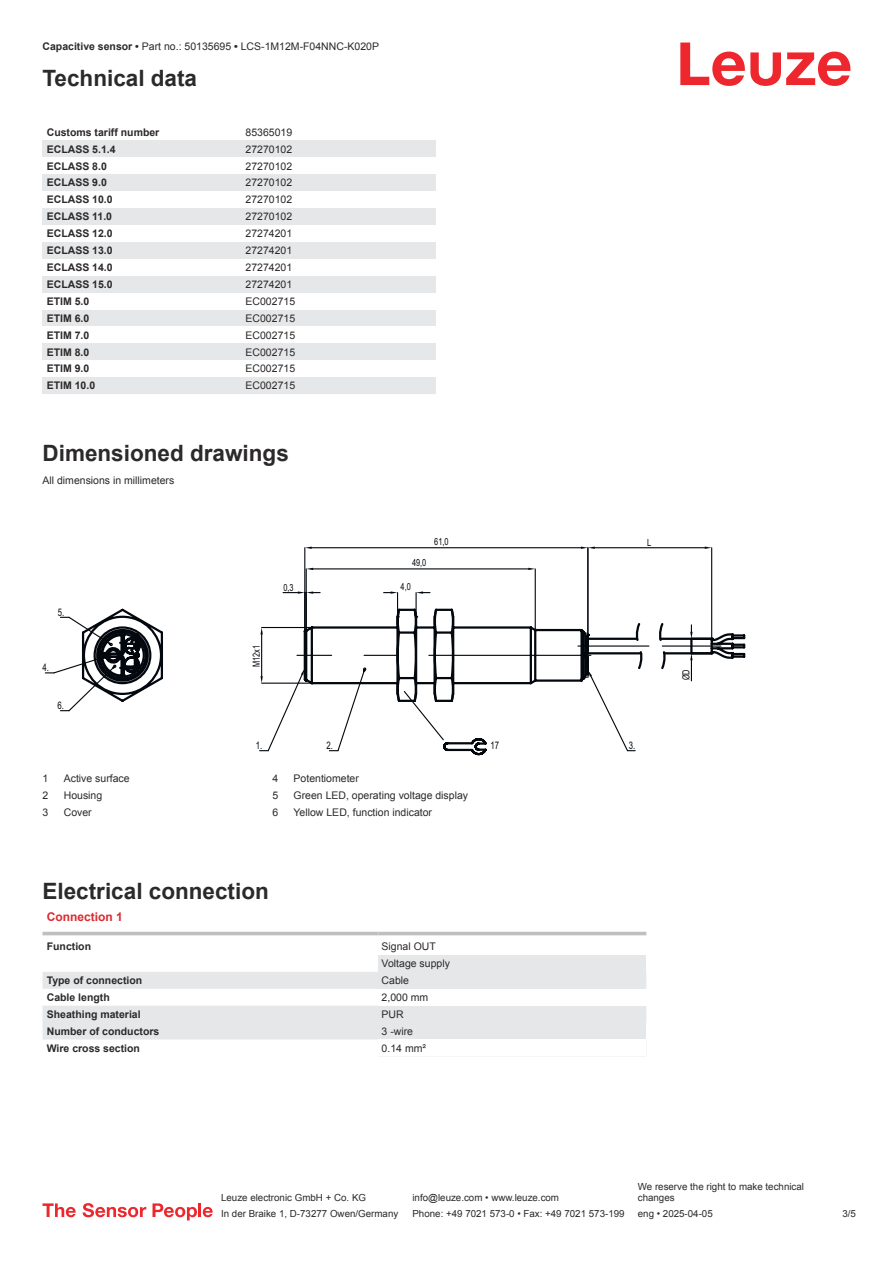
<style>
.page{position:relative;width:893px;height:1263px;background:#fff}
.page>*{position:absolute;margin:0;border:0;box-sizing:border-box;transform-origin:0 0}
.t1{font:700 22.5px "Arial";color:#2b292a}
.t2{font:700 12px "Arial";color:#db2a30}
.t3{font:10.5px/17px "Arial";color:#2b292a}
.t4{font:700 10.5px "Arial";color:#2b292a}
.t5{font:10.35px "Arial";color:#03080e;scale:.75 1}
.t6{font:9.75px/11.7px "Arial";color:#2b292a}
.t7{font:9.75px "Arial";color:#03080e;scale:.75 1}
.s1{font-weight:700}
</style>
<div class="page">
<svg style="left:680px;top:43px;width:170px;height:43px"></svg>
<div style="left:43px;top:140px;width:199px;height:17px;background:#e6e7e9"></div>
<div style="left:242px;top:140px;width:194px;height:17px;background:#e6e7e9"></div>
<div style="left:43px;top:174px;width:199px;height:17px;background:#e6e7e9"></div>
<div style="left:242px;top:174px;width:194px;height:17px;background:#e6e7e9"></div>
<div style="left:43px;top:208px;width:199px;height:17px;background:#e6e7e9"></div>
<div style="left:242px;top:208px;width:194px;height:17px;background:#e6e7e9"></div>
<div style="left:43px;top:242px;width:199px;height:17px;background:#e6e7e9"></div>
<div style="left:242px;top:242px;width:194px;height:17px;background:#e6e7e9"></div>
<div style="left:43px;top:276px;width:199px;height:17px;background:#e6e7e9"></div>
<div style="left:242px;top:276px;width:194px;height:17px;background:#e6e7e9"></div>
<div style="left:43px;top:310px;width:199px;height:16px;background:#e6e7e9"></div>
<div style="left:242px;top:310px;width:194px;height:16px;background:#e6e7e9"></div>
<div style="left:43px;top:343px;width:199px;height:17px;background:#e6e7e9"></div>
<div style="left:242px;top:343px;width:194px;height:17px;background:#e6e7e9"></div>
<div style="left:43px;top:377px;width:199px;height:17px;background:#e6e7e9"></div>
<div style="left:242px;top:377px;width:194px;height:17px;background:#e6e7e9"></div>
<svg style="left:43px;top:931px;width:603px;height:5px"></svg>
<svg style="left:43px;top:972px;width:335px;height:68px;fill:#e6e7e9"></svg>
<hr style="left:43px;top:932px;width:335px;height:3px;background:#bdbfc1">
<hr style="left:378px;top:932px;width:268px;height:3px;background:#bdbfc1">
<div style="left:378px;top:955px;width:268px;height:17px;background:#e6e7e9"></div>
<div style="left:378px;top:972px;width:268px;height:17px;background:#e6e7e9"></div>
<div style="left:378px;top:1006px;width:268px;height:16px;background:#e6e7e9"></div>
<div style="left:378px;top:1022px;width:268px;height:17px;background:#e6e7e9"></div>
<svg style="left:43px;top:1203px;width:33px;height:14px"></svg>
<svg style="left:83px;top:1203px;width:63px;height:14px"></svg>
<svg style="left:153px;top:1203px;width:44px;height:17px"></svg>
<hr style="left:198px;top:1203px;width:3px;height:14px;background:#ed272d">
<svg style="left:203px;top:1207px;width:10px;height:10px"></svg>
<svg style="left:472px;top:633px;width:273px;height:122px"></svg>
<hr style="left:306px;top:569px;width:1px;height:61px;background:#03080e">
<hr style="left:535px;top:569px;width:1px;height:61px;background:#03080e">
<hr style="left:313px;top:568px;width:215px;height:1px;background:#03080e">
<svg style="left:306px;top:568px;width:7px;height:2px"></svg>
<svg style="left:528px;top:568px;width:7px;height:2px"></svg>
<hr style="left:711px;top:548px;width:1px;height:90px;background:#03080e">
<hr style="left:595px;top:547px;width:110px;height:1px;background:#03080e">
<svg style="left:705px;top:547px;width:7px;height:2px"></svg>
<hr style="left:304px;top:548px;width:1px;height:83px;background:#03080e">
<hr style="left:587px;top:548px;width:1px;height:87px;background:#03080e">
<hr style="left:312px;top:547px;width:269px;height:1px;background:#03080e">
<svg style="left:305px;top:547px;width:7px;height:2px"></svg>
<svg style="left:581px;top:547px;width:14px;height:2px"></svg>
<svg style="left:260px;top:591px;width:461px;height:161px"></svg>
<svg style="left:45px;top:608px;width:118px;height:104px"></svg>
<p class="t3" style="left:43px;top:39px;width:338px"><span class="s1">Capacitive sensor •</span> Part no.: 50135695 <span class="s1">•</span> LCS-1M12M-F04NNC-K020P</p>
<h1 class="t1" style="left:43px;top:69px;width:156px">Technical data</h1>
<p class="t4" style="left:47px;top:128px;width:114px">Customs tariff number</p>
<p class="t3" style="left:246px;top:125px;width:48px">85365019</p>
<p class="t4" style="left:47px;top:145px;width:70px">ECLASS 5.1.4</p>
<p class="t3" style="left:246px;top:141px;width:48px">27270102</p>
<p class="t4" style="left:47px;top:162px;width:62px">ECLASS 8.0</p>
<p class="t3" style="left:246px;top:158px;width:48px">27270102</p>
<p class="t4" style="left:47px;top:179px;width:62px">ECLASS 9.0</p>
<p class="t3" style="left:246px;top:175px;width:48px">27270102</p>
<p class="t4" style="left:47px;top:195px;width:67px">ECLASS 10.0</p>
<p class="t3" style="left:246px;top:192px;width:48px">27270102</p>
<p class="t4" style="left:47px;top:212px;width:67px">ECLASS 11.0</p>
<p class="t3" style="left:246px;top:209px;width:48px">27270102</p>
<p class="t4" style="left:47px;top:229px;width:67px">ECLASS 12.0</p>
<p class="t3" style="left:246px;top:226px;width:48px">27274201</p>
<p class="t4" style="left:47px;top:246px;width:67px">ECLASS 13.0</p>
<p class="t3" style="left:246px;top:243px;width:48px">27274201</p>
<p class="t4" style="left:47px;top:263px;width:67px">ECLASS 14.0</p>
<p class="t3" style="left:246px;top:260px;width:48px">27274201</p>
<p class="t4" style="left:47px;top:280px;width:67px">ECLASS 15.0</p>
<p class="t3" style="left:246px;top:277px;width:48px">27274201</p>
<p class="t4" style="left:47px;top:297px;width:44px">ETIM 5.0</p>
<p class="t3" style="left:246px;top:294px;width:51px">EC002715</p>
<p class="t4" style="left:47px;top:314px;width:44px">ETIM 6.0</p>
<p class="t3" style="left:246px;top:311px;width:51px">EC002715</p>
<p class="t4" style="left:47px;top:331px;width:44px">ETIM 7.0</p>
<p class="t3" style="left:246px;top:327px;width:51px">EC002715</p>
<p class="t4" style="left:47px;top:348px;width:44px">ETIM 8.0</p>
<p class="t3" style="left:246px;top:344px;width:51px">EC002715</p>
<p class="t4" style="left:47px;top:365px;width:44px">ETIM 9.0</p>
<p class="t3" style="left:246px;top:361px;width:51px">EC002715</p>
<p class="t4" style="left:47px;top:381px;width:50px">ETIM 10.0</p>
<p class="t3" style="left:246px;top:378px;width:51px">EC002715</p>
<h1 class="t1" style="left:43px;top:444px;width:248px">Dimensioned drawings</h1>
<p class="t3" style="left:43px;top:473px;width:133px">All dimensions in millimeters</p>
<p class="t5" style="left:58px;top:608px;width:10px">5.</p>
<p class="t5" style="left:43px;top:663px;width:10px">4.</p>
<p class="t5" style="left:57px;top:701px;width:10px">6.</p>
<p class="t3" style="left:43px;top:771px;width:7px">1</p>
<p class="t3" style="left:64px;top:771px;width:67px">Active surface</p>
<p class="t3" style="left:43px;top:788px;width:7px">2</p>
<p class="t3" style="left:64px;top:788px;width:40px">Housing</p>
<p class="t3" style="left:43px;top:805px;width:7px">3</p>
<p class="t3" style="left:64px;top:805px;width:30px">Cover</p>
<p class="t7" style="left:253px;top:667px;width:31px;rotate:-90deg">M12x1</p>
<p class="t7" style="left:283px;top:583px;width:15px">0,3</p>
<p class="t7" style="left:412px;top:559px;width:21px">49,0</p>
<p class="t7" style="left:401px;top:582px;width:15px">4,0</p>
<p class="t7" style="left:434px;top:537px;width:21px">61,0</p>
<p class="t7" style="left:647px;top:539px;width:7px">L</p>
<p class="t5" style="left:256px;top:741px;width:10px">1.</p>
<p class="t5" style="left:326px;top:741px;width:10px">2.</p>
<p class="t5" style="left:490px;top:741px;width:13px">17</p>
<p class="t5" style="left:629px;top:741px;width:10px">3.</p>
<p class="t3" style="left:272px;top:771px;width:7px">4</p>
<p class="t3" style="left:294px;top:771px;width:67px">Potentiometer</p>
<p class="t3" style="left:272px;top:788px;width:7px">5</p>
<p class="t3" style="left:294px;top:788px;width:176px">Green LED, operating voltage display</p>
<p class="t3" style="left:272px;top:805px;width:7px">6</p>
<p class="t3" style="left:294px;top:805px;width:140px">Yellow LED, function indicator</p>
<h1 class="t1" style="left:43px;top:882px;width:228px">Electrical connection</h1>
<p class="t2" style="left:47px;top:912px;width:78px">Connection 1</p>
<p class="t4" style="left:47px;top:942px;width:46px">Function</p>
<p class="t3" style="left:382px;top:939px;width:70px">Signal OUT<br>Voltage supply</p>
<p class="t4" style="left:47px;top:976px;width:97px">Type of connection</p>
<p class="t3" style="left:382px;top:973px;width:29px">Cable</p>
<p class="t4" style="left:47px;top:993px;width:65px">Cable length</p>
<p class="t3" style="left:382px;top:990px;width:48px">2,000 mm</p>
<p class="t4" style="left:47px;top:1010px;width:95px">Sheathing material</p>
<p class="t3" style="left:382px;top:1007px;width:24px">PUR</p>
<p class="t4" style="left:47px;top:1027px;width:114px">Number of conductors</p>
<p class="t3" style="left:382px;top:1023px;width:33px">3 -wire</p>
<p class="t4" style="left:47px;top:1044px;width:95px">Wire cross section</p>
<p class="t3" style="left:382px;top:1040px;width:46px">0.14 mm²</p>
<p class="t7" style="left:682px;top:680px;width:16px;rotate:-90deg">ØD</p>
<p class="t6" style="left:221px;top:1193px;width:146px">Leuze electronic GmbH + Co. KG</p>
<p class="t6" style="left:412px;top:1193px;width:148px">info@leuze.com • www.leuze.com</p>
<p class="t6" style="left:638px;top:1181px;width:168px">We reserve the right to make technical changes</p>
<p class="t6" style="left:221px;top:1209px;width:179px">In der Braike 1, D-73277 Owen/Germany</p>
<p class="t6" style="left:412px;top:1209px;width:214px">Phone: +49 7021 573-0 • Fax: +49 7021 573-199</p>
<p class="t6" style="left:638px;top:1209px;width:76px">eng • 2025-04-05</p>
<p class="t6" style="left:842px;top:1209px;width:15px">3 /5</p>
</div>
